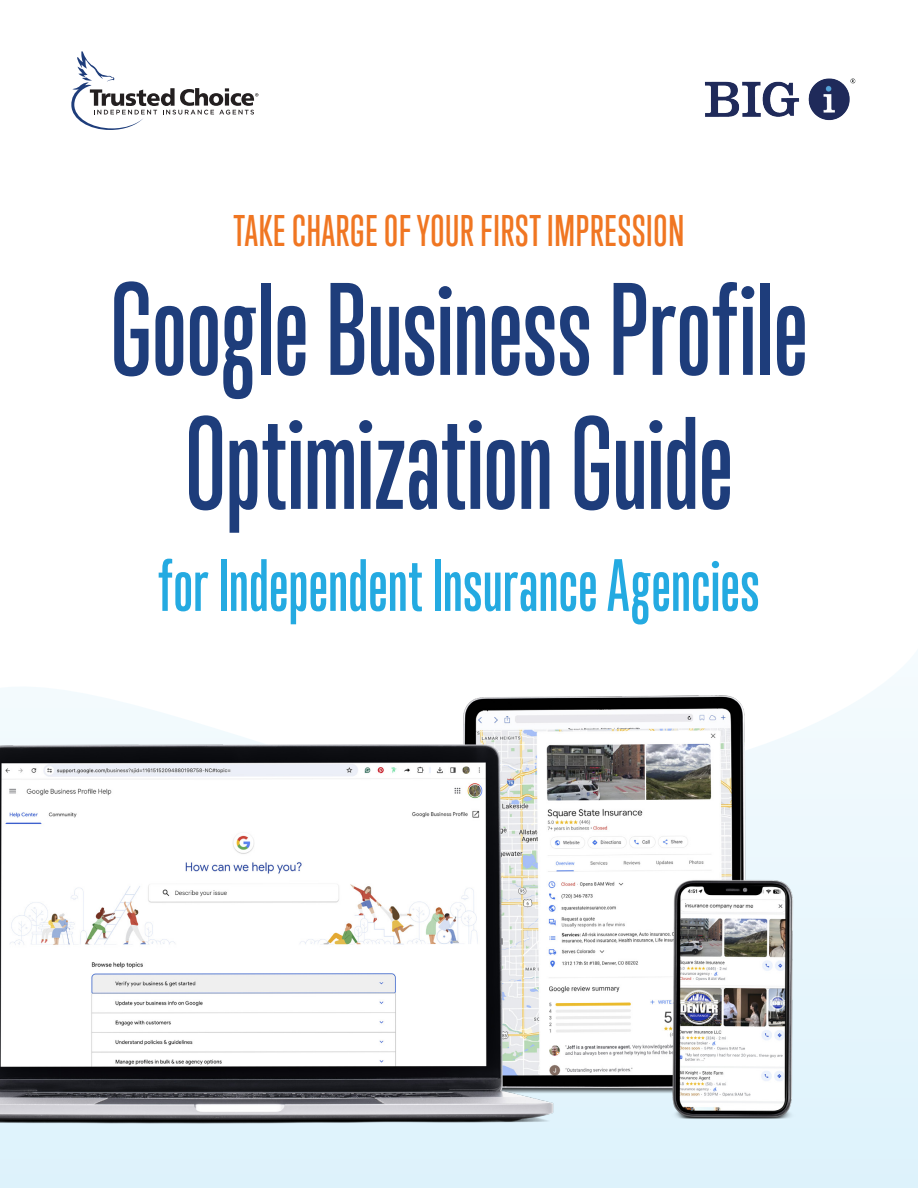
<style>
.page{position:relative;width:918px;height:1188px;background:#fff}
.page>*{position:absolute;margin:0;border:0;box-sizing:border-box;transform-origin:0 0}
.t1{font:500 120px/133.9px "Trump Gothic Pro";letter-spacing:-.005em;color:#1e3d7b;text-align:center}
.t2{font:500 67.5px "Trump Gothic Pro";color:#24aae1}
.t3{font:500 40.5px "Trump Gothic Pro";letter-spacing:.02em;color:#f07622}
</style>
<div class="page">
<svg style="left:874px;top:664px;width:44px;height:524px;fill:#e9f6fc"></svg>
<svg style="left:71px;top:51px;width:187px;height:79px"></svg>
<img style="left:704px;top:78px;width:152px;height:43px">
<img style="left:0;top:687px;width:874px;height:501px">
<p class="t3" style="left:234px;top:207px;width:452px">TAKE CHARGE OF YOUR FIRST IMPRESSION</p>
<p class="t1" style="left:110px;top:264px;width:699px">Google Business Profile<br>Optimization Guide</p>
<p class="t2" style="left:158px;top:546px;width:603px">for Independent Insurance Agencies</p>
</div>
